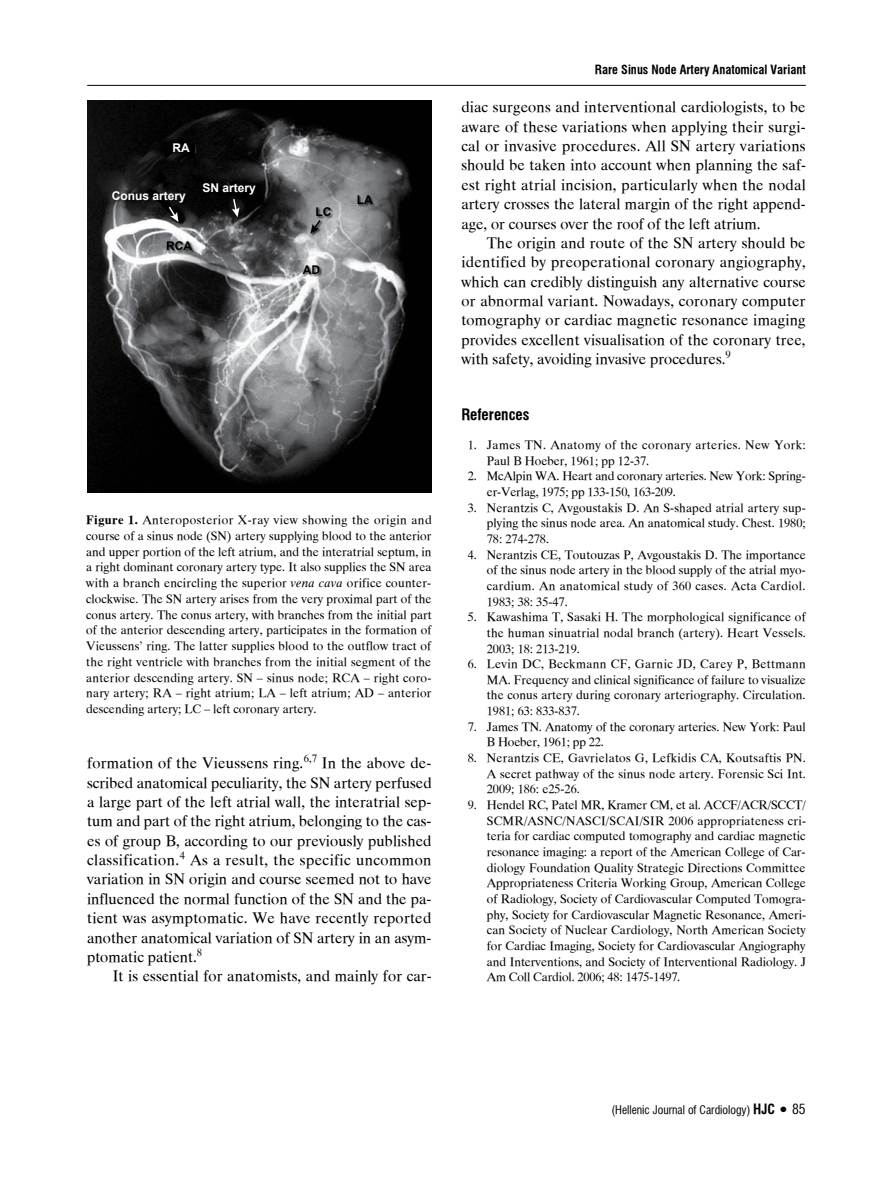
<style>
.page{position:relative;width:893px;height:1191px;background:#fff}
.page>*{position:absolute;margin:0;border:0;box-sizing:border-box;transform-origin:0 0}
.t1{font:15.75px/19.4px "UB Times";color:#000;text-align:justify}
.t2{font:15.75px "UB Helvetica Cond Bold";color:#000}
.t3{font:12.75px/15.6px "UB Times";color:#000;text-align:justify}
.t4{font:12.75px/15.6px "UB Times";letter-spacing:.03em;color:#000}
.t5{font:12.75px "UB Helvetica Cond Bold";color:#000}
.t6{font:12px "UB Helvetica Cond";color:#000}
.t7{font:700 12px "Arial";color:#fff}
.t8{font:700 12px "Arial";color:#000}
.s1{font-family:"UB Times Bold"}
.s2{font-family:"UB Times Italic"}
.s3{font-family:"UB Helvetica Cond Bold";font-size:14.25px}
.s4{font-size:13.5px}
.s5{font-size:14.25px}
</style>
<div class="page">
<hr style="left:87px;top:85px;width:719px;height:1px;background:#000">
<img style="left:87px;top:101px;width:345px;height:392px">
<img style="left:171px;top:141px;width:23px;height:20px">
<img style="left:165px;top:239px;width:31px;height:20px">
<img style="left:302px;top:262px;width:22px;height:20px">
<img style="left:314px;top:205px;width:21px;height:20px">
<img style="left:355px;top:192px;width:22px;height:20px">
<img style="left:201px;top:181px;width:59px;height:20px">
<img style="left:110px;top:189px;width:80px;height:20px">
<img style="left:168px;top:205px;width:15px;height:21px">
<svg style="left:167px;top:205px;width:11px;height:17px"></svg>
<img style="left:231px;top:198px;width:13px;height:23px">
<svg style="left:232px;top:197px;width:7px;height:20px"></svg>
<img style="left:309px;top:219px;width:16px;height:19px">
<svg style="left:310px;top:218px;width:12px;height:16px"></svg>
<p class="t7" style="left:173px;top:140px;width:19px">RA</p>
<p class="t7" style="left:112px;top:188px;width:76px">Conus artery</p>
<p class="t7" style="left:202px;top:180px;width:55px">SN artery</p>
<p class="t8" style="left:166px;top:238px;width:27px">RCA</p>
<p class="t8" style="left:316px;top:204px;width:17px">LC</p>
<p class="t8" style="left:303px;top:261px;width:19px">AD</p>
<p class="t8" style="left:357px;top:192px;width:17px">LA</p>
<p class="t3" style="left:86px;top:512px;width:347px"><span class="s1">Figure 1.</span> Anteroposterior X-ray view showing the origin and course of a sinus node (SN) artery supplying blood to the anterior and upper portion of the left atrium, and the interatrial septum, in a right dominant coronary artery type. It also supplies the SN area with a branch encircling the superior <span class="s2">vena cava</span> orifice counter&shy;clockwise. The SN artery arises from the very proximal part of the conus artery. The conus artery, with branches from the initial part of the anterior descending artery, participates in the formation of Vieussens’ ring. The latter supplies blood to the outflow tract of the right ventricle with branches from the initial segment of the anterior descending artery. SN – sinus node; RCA – right coro&shy;nary artery; RA – right atrium; LA – left atrium; AD – anterior descending artery; LC – left coronary artery.</p>
<p class="t1" style="left:87px;top:753px;width:346px">formation of the Vieussens ring.<sup>6,7</sup> In the above de&shy;scribed anatomical peculiarity, the SN artery perfused a large part of the left atrial wall, the interatrial sep&shy;tum and part of the right atrium, belonging to the cas&shy;es of group B, according to our previously published classification.<sup>4</sup> As a result, the specific uncommon variation in SN origin and course seemed not to have influenced the normal function of the SN and the pa&shy;tient was asymptomatic. We have recently reported another anatomical variation of SN artery in an asym&shy;ptomatic patient.<sup>8</sup></p>
<p class="t1" style="left:113px;top:967px;width:321px">It is essential for anatomists, and mainly for car-</p>
<p class="t5" style="left:595px;top:63px;width:212px">Rare Sinus Node Artery Anatomical Variant</p>
<p class="t1" style="left:461px;top:98px;width:346px">diac surgeons and interventional cardiologists, to be aware of these variations when applying their surgi&shy;cal or invasive procedures. All SN artery variations should be taken into account when planning the saf&shy;est right atrial incision, particularly when the nodal artery crosses the lateral margin of the right append&shy;age, or courses over the roof of the left atrium.</p>
<p class="t1" style="left:461px;top:233px;width:346px;text-indent:26px">The origin and route of the SN artery should be identified by preoperational coronary angiography, which can credibly distinguish any alternative course or abnormal variant. Nowadays, coronary computer tomography or cardiac magnetic resonance imaging provides excellent visualisation of the coronary tree, with safety, avoiding invasive procedures.<sup>9</sup></p>
<p class="t2" style="left:461px;top:406px;width:70px">References</p>
<p class="t4" style="left:487px;top:437px;width:321px;text-indent:-19px">1. James TN. Anatomy of the coronary arteries. New York:<br>Paul B Hoeber, 1961; pp 12-37.</p>
<p class="t3" style="left:487px;top:469px;width:320px;text-indent:-19px">2. McAlpin WA. Heart and coronary arteries. New York: Spring&shy;er-Verlag, 1975; pp 133-150, 163-209.</p>
<p class="t3" style="left:487px;top:500px;width:320px;text-indent:-19px">3. Nerantzis C, Avgoustakis D. An S-shaped atrial artery sup&shy;plying the sinus node area. An anatomical study. Chest. 1980; 78: 274-278.</p>
<p class="t3" style="left:487px;top:547px;width:320px;text-indent:-19px">4. Nerantzis CE, Toutouzas P, Avgoustakis D. The importance of the sinus node artery in the blood supply of the atrial myo&shy;cardium. An anatomical study of 360 cases. Acta Cardiol.<br>1983; 38: 35-47.</p>
<p class="t3" style="left:487px;top:609px;width:320px;text-indent:-19px">5. Kawashima T, Sasaki H. The morphological significance of the human sinuatrial nodal branch (artery). Heart Vessels.<br>2003; 18: 213-219.</p>
<p class="t3" style="left:487px;top:656px;width:321px;text-indent:-19px">6. Levin DC, Beckmann CF, Garnic JD, Carey P, Bettmann MA. Frequency and clinical significance of failure to visualize the conus artery during coronary arteriography. Circulation.<br>1981; 63: 833-837.</p>
<p class="t3" style="left:487px;top:719px;width:320px;text-indent:-19px">7. James TN. Anatomy of the coronary arteries. New York: Paul<br>B Hoeber, 1961; pp 22.</p>
<p class="t3" style="left:487px;top:750px;width:321px;text-indent:-19px">8. Nerantzis CE, Gavrielatos G, Lefkidis CA, Koutsaftis PN.<br>A secret pathway of the sinus node artery. Forensic Sci Int.<br>2009; 186: e25-26.</p>
<p class="t3" style="left:487px;top:797px;width:321px;text-indent:-19px">9. Hendel RC, Patel MR, Kramer CM, et al. ACCF/ACR/SCCT/ SCMR/ASNC/NASCI/SCAI/SIR 2006 appropriateness cri&shy;teria for cardiac computed tomography and cardiac magnetic resonance imaging: a report of the American College of Car&shy;diology Foundation Quality Strategic Directions Committee Appropriateness Criteria Working Group, American College of Radiology, Society of Cardiovascular Computed Tomogra&shy;phy, Society for Cardiovascular Magnetic Resonance, Ameri&shy;can Society of Nuclear Cardiology, North American Society for Cardiac Imaging, Society for Cardiovascular Angiography and Interventions, and Society of Interventional Radiology. J Am Coll Cardiol. 2006; 48: 1475-1497.</p>
<p class="t6" style="left:612px;top:1103px;width:196px">(Hellenic Journal of Cardiology) <span class="s3">HJC</span> <span class="s4">•</span> <span class="s5">85</span></p>
</div>
